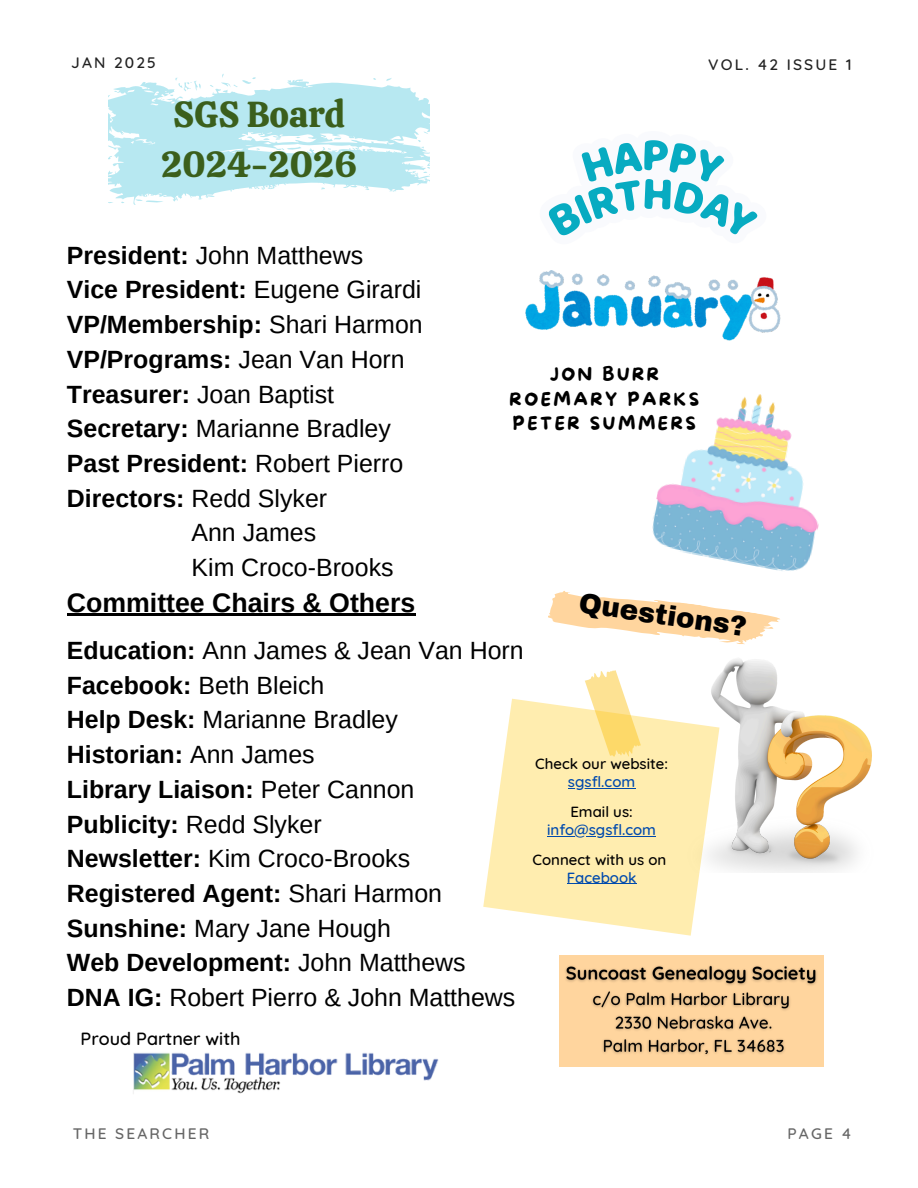
<style>
.page{position:relative;width:918px;height:1188px;background:#fff}
.page>*{position:absolute;margin:0;border:0;box-sizing:border-box;transform-origin:0 0}
.t1{font:36px/49.5px "Calistoga";color:#3b5f1c;text-align:center}
.t2{font:900 27.75px "Archivo";color:#000}
.t3{font:700 26.7px "Arimo";color:#000}
.t4{font:24.9px/34.7px "Arimo";color:#000}
.t5{font:700 24.9px "Arimo";color:#000}
.t6{font:18px/24.8px "More Sugar";letter-spacing:.14em;color:#000;text-align:center}
.t7{font:500 18px "Quicksand";color:#000}
.t8{font:500 15.45px "Quicksand";letter-spacing:.14em;color:#222}
.t9{font:500 15.45px "Quicksand";letter-spacing:.14em;color:#666}
.t10{font:500 15px "Quicksand";color:#000}
.t11{font:500 15px "Quicksand";color:#004aad}
.s1{font-weight:700}
.s2{font-weight:400}
</style>
<div class="page">
<svg style="left:109px;top:74px;width:320px;height:131px"></svg>
<svg style="left:548px;top:591px;width:232px;height:54px"></svg>
<div style="left:559px;top:955px;width:265px;height:112px;background:#ffd59e"></div>
<img style="left:565px;top:965px;width:252px;height:90px">
<img style="left:133px;top:1053px;width:306px;height:41px">
<svg style="left:483px;top:699px;width:217px;height:237px;fill:#ffedaf"></svg>
<svg style="left:585px;top:670px;width:56px;height:90px"></svg>
<img style="left:687px;top:658px;width:185px;height:214px">
<img style="left:525px;top:270px;width:256px;height:70px">
<svg style="left:548px;top:140px;width:210px;height:96px"></svg>
<img style="left:652px;top:394px;width:167px;height:177px">
<hr style="left:67px;top:614px;width:349px;height:2px;background:#000">
<hr style="left:568px;top:788px;width:67px;height:1px;background:#004aad">
<hr style="left:547px;top:836px;width:109px;height:1px;background:#004aad">
<hr style="left:567px;top:884px;width:69px;height:1px;background:#004aad">
<p class="t8" style="left:71px;top:52px;width:86px">JAN 2025</p>
<p class="t8" style="left:708px;top:54px;width:145px">VOL. 42 ISSUE 1</p>
<h6 class="t1" style="left:161px;top:90px;width:198px">SGS Board<br>2024-2026</h6>
<h2 class="t4" style="left:67px;top:238px;width:298px"><span class="s1">President:</span> John Matthews</h2>
<h2 class="t5" style="left:67px;top:276px;width:356px">Vice President: <span class="s2">Eugene Girardi</span></h2>
<h2 class="t5" style="left:67px;top:311px;width:357px">VP/Membership: <span class="s2">Shari Harmon</span></h2>
<h2 class="t5" style="left:67px;top:345px;width:339px">VP/Programs: <span class="s2">Jean Van Horn</span></h2>
<h2 class="t4" style="left:67px;top:377px;width:269px"><span class="s1">Treasurer:</span> Joan Baptist</h2>
<h2 class="t4" style="left:67px;top:411px;width:326px"><span class="s1">Secretary:</span> Marianne Bradley</h2>
<h2 class="t5" style="left:67px;top:449px;width:338px">Past President: <span class="s2">Robert Pierro</span></h2>
<h2 class="t5" style="left:67px;top:484px;width:262px">Directors: <span class="s2">Redd Slyker</span></h2>
<h2 class="t4" style="left:192px;top:515px;width:126px">Ann James</h2>
<h2 class="t4" style="left:192px;top:550px;width:204px">Kim Croco-Brooks</h2>
<h2 class="t3" style="left:67px;top:588px;width:350px">Committee Chairs &amp; Others</h2>
<h3 class="t4" style="left:67px;top:633px;width:458px"><span class="s1">Education:</span> Ann James &amp; Jean Van Horn<br><span class="s1">Facebook:</span> Beth Bleich<br><span class="s1">Help Desk:</span> Marianne Bradley<br><span class="s1">Historian:</span> Ann James<br><span class="s1">Library Liaison:</span> Peter Cannon<br><span class="s1">Publicity:</span> Redd Slyker<br><span class="s1">Newsletter:</span> Kim Croco-Brooks<br><span class="s1">Registered Agent:</span> Shari Harmon<br><span class="s1">Sunshine:</span> Mary Jane Hough<br><span class="s1">Web Development:</span> John Matthews<br><span class="s1">DNA IG:</span> Robert Pierro &amp; John Matthews</h3>
<p class="t6" style="left:510px;top:363px;width:191px">JON BURR<br>ROEMARY PARKS<br>PETER SUMMERS</p>
<h6 class="t2" style="left:581px;top:588px;width:171px;rotate:8deg">Questions?</h6>
<p class="t10" style="left:535px;top:754px;width:134px">Check our website:</p>
<h4 class="t11" style="left:568px;top:772px;width:69px">sgsfl.com</h4>
<p class="t10" style="left:570px;top:802px;width:64px">Email us:</p>
<p class="t11" style="left:547px;top:820px;width:110px">info@sgsfl.com</p>
<h2 class="t10" style="left:533px;top:850px;width:135px">Connect with us on</h2>
<p class="t11" style="left:567px;top:868px;width:71px">Facebook</p>
<p class="t7" style="left:81px;top:1027px;width:162px">Proud Partner with</p>
<p class="t9" style="left:73px;top:1124px;width:138px">THE SEARCHER</p>
<h1 class="t9" style="left:787px;top:1124px;width:66px">PAGE 4</h1>
</div>
